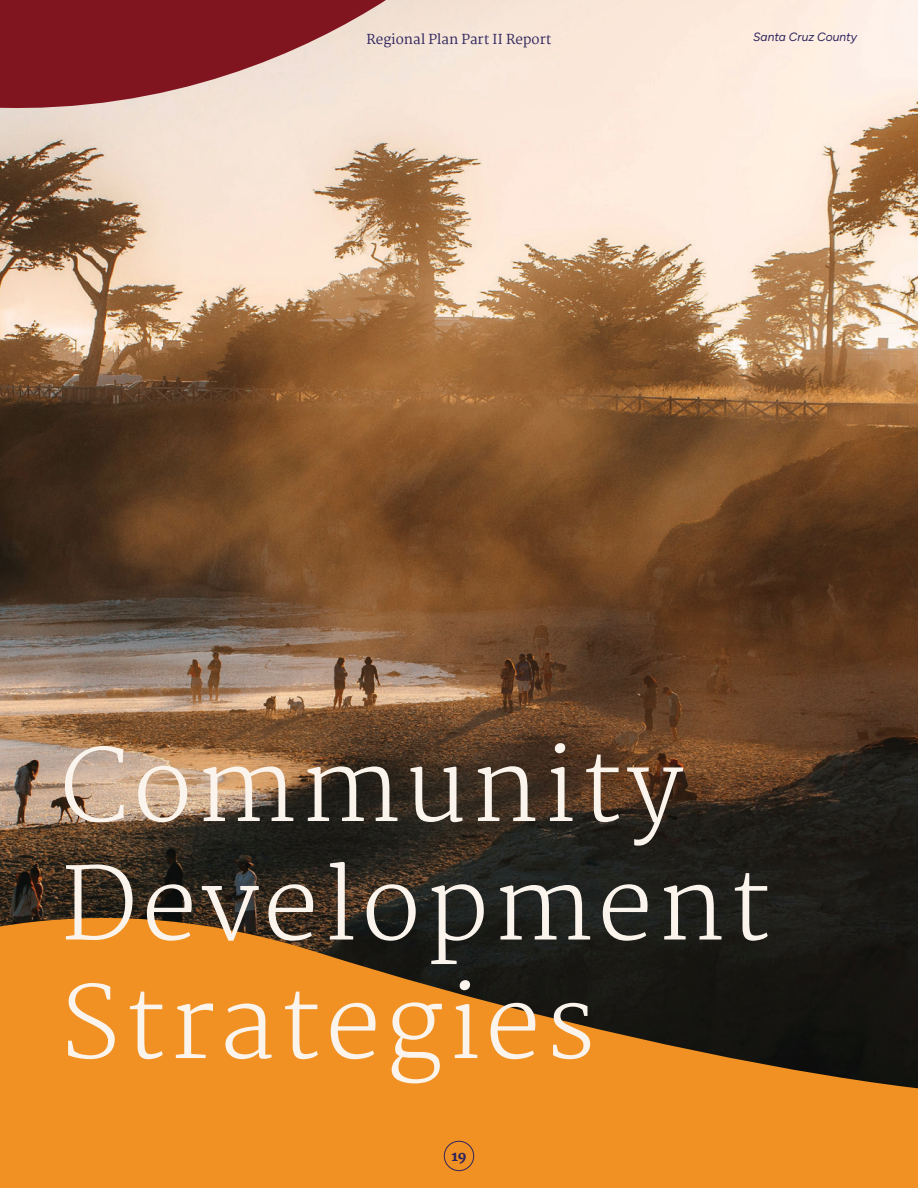
<style>
.page{position:relative;width:918px;height:1188px;background:#fff}
.page>*{position:absolute;margin:0;border:0;box-sizing:border-box;transform-origin:0 0}
.t1{font:200 98.1px/118.5px "Martel";letter-spacing:.05em;color:#faf4ec}
.t2{font:13.5px "Martel";color:#2e245d}
.t3{font:800 13.5px "Martel";color:#2e245d}
.t4{font:italic 12px "Figtree";color:#2e245d}
</style>
<div class="page">
<img style="left:0;top:0;width:918px;height:856px">
<svg style="left:0;top:856px;width:918px;height:332px;background:#9b611e"></svg>
<svg style="left:0;top:0;width:459px;height:151px;background:#c08986"></svg>
<div style="left:444px;top:1141px;width:30px;height:30px;border:1px solid #2e245d;border-radius:50%"></div>
<p class="t2" style="left:366px;top:34px;width:187px">Regional Plan Part II Report</p>
<p class="t4" style="left:753px;top:32px;width:105px">Santa Cruz County</p>
<p class="t1" style="left:61px;top:734px;width:712px">Community<br>Development<br>Strategies</p>
<p class="t3" style="left:451px;top:1150px;width:17px">19</p>
</div>
